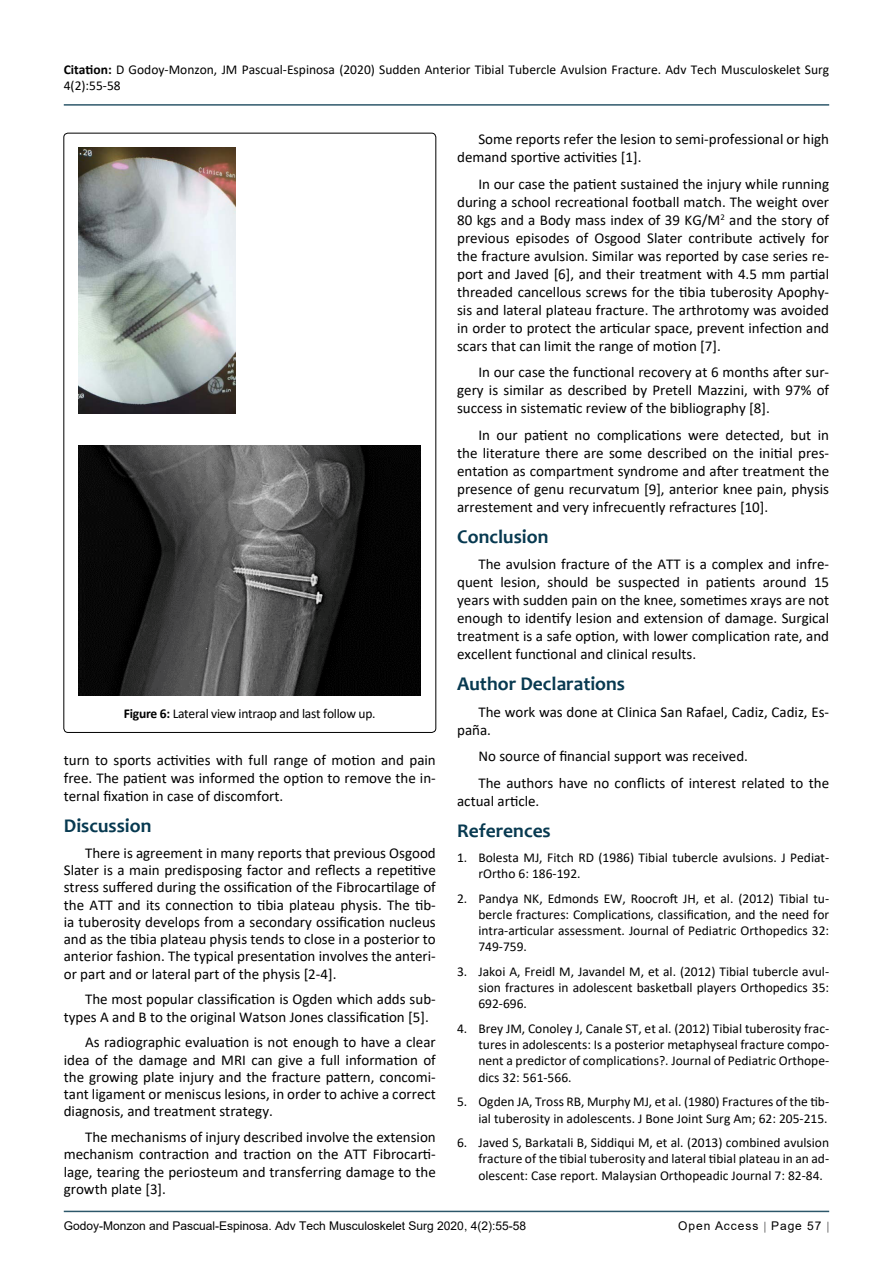
<style>
.page{position:relative;width:893px;height:1263px;background:#fff}
.page>*{position:absolute;margin:0;border:0;box-sizing:border-box;transform-origin:0 0}
.t1{font:700 19.5px "Candara";color:#073950}
.t2{font:15px/18px "Calibri";color:#000;text-align:justify}
.t3{font:13.5px/16.2px "Calibri";color:#000;text-align:justify}
.t4{font:13.5px "Calibri";letter-spacing:-.02em;color:#000}
.t5{font:12px "Arial";color:#000}
.t6{font:12px "Arial";letter-spacing:.08em;color:#000}
.s1{font-weight:700}
</style>
<div class="page">
<hr style="left:64px;top:1211px;width:765px;height:1px;background:#073950">
<hr style="left:64px;top:104px;width:765px;height:2px;background:#073950">
<img style="left:79px;top:147px;width:157px;height:266px">
<img style="left:79px;top:446px;width:342px;height:249px">
<p class="t3" style="left:64px;top:61px;width:767px"><span class="s1">Citation:</span> D Godoy-Monzon, JM Pascual-Espinosa (2020) Sudden Anterior Tibial Tubercle Avulsion Fracture. Adv Tech Musculoskelet Surg<br>4(2):55-58</p>
<p class="t4" style="left:124px;top:704px;width:253px"><span class="s1">Figure 6:</span> Lateral view intraop and last follow up.</p>
<p class="t2" style="left:64px;top:751px;width:374px">turn to sports activities with full range of motion and pain free. The patient was informed the option to remove the in&shy;ternal fixation in case of discomfort.</p>
<h1 class="t1" style="left:64px;top:813px;width:89px">Discussion</h1>
<p class="t2" style="left:64px;top:844px;width:374px;line-height:17.2px;text-indent:21px">There is agreement in many reports that previous Osgood Slater is a main predisposing factor and reflects a repetitive stress suffered during the ossification of the Fibrocartilage of the ATT and its connection to tibia plateau physis. The tib&shy;ia tuberosity develops from a secondary ossification nucleus and as the tibia plateau physis tends to close in a posterior to anterior fashion. The typical presentation involves the anteri&shy;or part and or lateral part of the physis [2-4].</p>
<p class="t2" style="left:64px;top:990px;width:374px;line-height:17.2px;text-indent:21px">The most popular classification is Ogden which adds sub&shy;types A and B to the original Watson Jones classification [5].</p>
<p class="t2" style="left:64px;top:1033px;width:374px;line-height:17.2px;text-indent:21px">As radiographic evaluation is not enough to have a clear idea of the damage and MRI can give a full information of the growing plate injury and the fracture pattern, concomi&shy;tant ligament or meniscus lesions, in order to achive a correct diagnosis, and treatment strategy.</p>
<p class="t2" style="left:64px;top:1128px;width:374px;line-height:17.2px;text-indent:21px">The mechanisms of injury described involve the extension mechanism contraction and traction on the ATT Fibrocarti&shy;lage, tearing the periosteum and transferring damage to the growth plate [3].</p>
<p class="t2" style="left:457px;top:130px;width:374px;text-indent:21px">Some reports refer the lesion to semi-professional or high demand sportive activities [1].</p>
<p class="t2" style="left:457px;top:174px;width:374px;text-indent:21px">In our case the patient sustained the injury while running during a school recreational football match. The weight over 80 kgs and a Body mass index of 39 KG/M<sup>2</sup> and the story of previous episodes of Osgood Slater contribute actively for the fracture avulsion. Similar was reported by case series re&shy;port and Javed [6], and their treatment with 4.5 mm partial threaded cancellous screws for the tibia tuberosity Apophy&shy;sis and lateral plateau fracture. The arthrotomy was avoided in order to protect the articular space, prevent infection and scars that can limit the range of motion [7].</p>
<p class="t2" style="left:457px;top:363px;width:374px;text-indent:21px">In our case the functional recovery at 6 months after sur&shy;gery is similar as described by Pretell Mazzini, with 97% of success in sistematic review of the bibliography [8].</p>
<p class="t2" style="left:457px;top:425px;width:374px;text-indent:21px">In our patient no complications were detected, but in the literature there are some described on the initial pres&shy;entation as compartment syndrome and after treatment the presence of genu recurvatum [9], anterior knee pain, physis arrestement and very infrecuently refractures [10].</p>
<h1 class="t1" style="left:457px;top:524px;width:93px">Conclusion</h1>
<p class="t2" style="left:457px;top:555px;width:374px;text-indent:21px">The avulsion fracture of the ATT is a complex and infre&shy;quent lesion, should be suspected in patients around 15 years with sudden pain on the knee, sometimes xrays are not enough to identify lesion and extension of damage. Surgical treatment is a safe option, with lower complication rate, and excellent functional and clinical results.</p>
<h1 class="t1" style="left:457px;top:672px;width:169px">Author Declarations</h1>
<p class="t2" style="left:457px;top:703px;width:374px;text-indent:21px">The work was done at Clinica San Rafael, Cadiz, Cadiz, Es&shy;paña.</p>
<p class="t2" style="left:478px;top:743px;width:352px;line-height:26.5px">No source of financial support was received.<br>The authors have no conflicts of interest related to the</p>
<p class="t2" style="left:457px;top:792px;width:84px">actual article.</p>
<h1 class="t1" style="left:457px;top:818px;width:95px">References</h1>
<p class="t3" style="left:478px;top:849px;width:352px;text-indent:-21px">1. Bolesta MJ, Fitch RD (1986) Tibial tubercle avulsions. J Pediat&shy;rOrtho 6: 186-192.</p>
<p class="t3" style="left:478px;top:890px;width:352px;text-indent:-21px">2. Pandya NK, Edmonds EW, Roocroft JH, et al. (2012) Tibial tu&shy;bercle fractures: Complications, classification, and the need for intra-articular assessment. Journal of Pediatric Orthopedics 32:<br>749-759.</p>
<p class="t3" style="left:478px;top:963px;width:352px;text-indent:-21px">3. Jakoi A, Freidl M, Javandel M, et al. (2012) Tibial tubercle avul&shy;sion fractures in adolescent basketball players Orthopedics 35:<br>692-696.</p>
<p class="t3" style="left:478px;top:1020px;width:352px;text-indent:-21px">4. Brey JM, Conoley J, Canale ST, et al. (2012) Tibial tuberosity frac&shy;tures in adolescents: Is a posterior metaphyseal fracture compo&shy;nent a predictor of complications?. Journal of Pediatric Orthope&shy;dics 32: 561-566.</p>
<p class="t3" style="left:457px;top:1093px;width:374px;text-align:right">5. Ogden JA, Tross RB, Murphy MJ, et al. (1980) Fractures of the tib&shy;ial tuberosity in adolescents. J Bone Joint Surg Am; 62: 205-215.</p>
<p class="t3" style="left:478px;top:1134px;width:352px;text-indent:-21px">6. Javed S, Barkatali B, Siddiqui M, et al. (2013) combined avulsion fracture of the tibial tuberosity and lateral tibial plateau in an ad&shy;olescent: Case report. Malaysian Orthopeadic Journal 7: 82-84.</p>
<p class="t5" style="left:64px;top:1217px;width:464px">Godoy-Monzon and Pascual-Espinosa. Adv Tech Musculoskelet Surg 2020, 4(2):55-58</p>
<p class="t6" style="left:678px;top:1217px;width:145px">Open Access Page 57</p>
</div>
